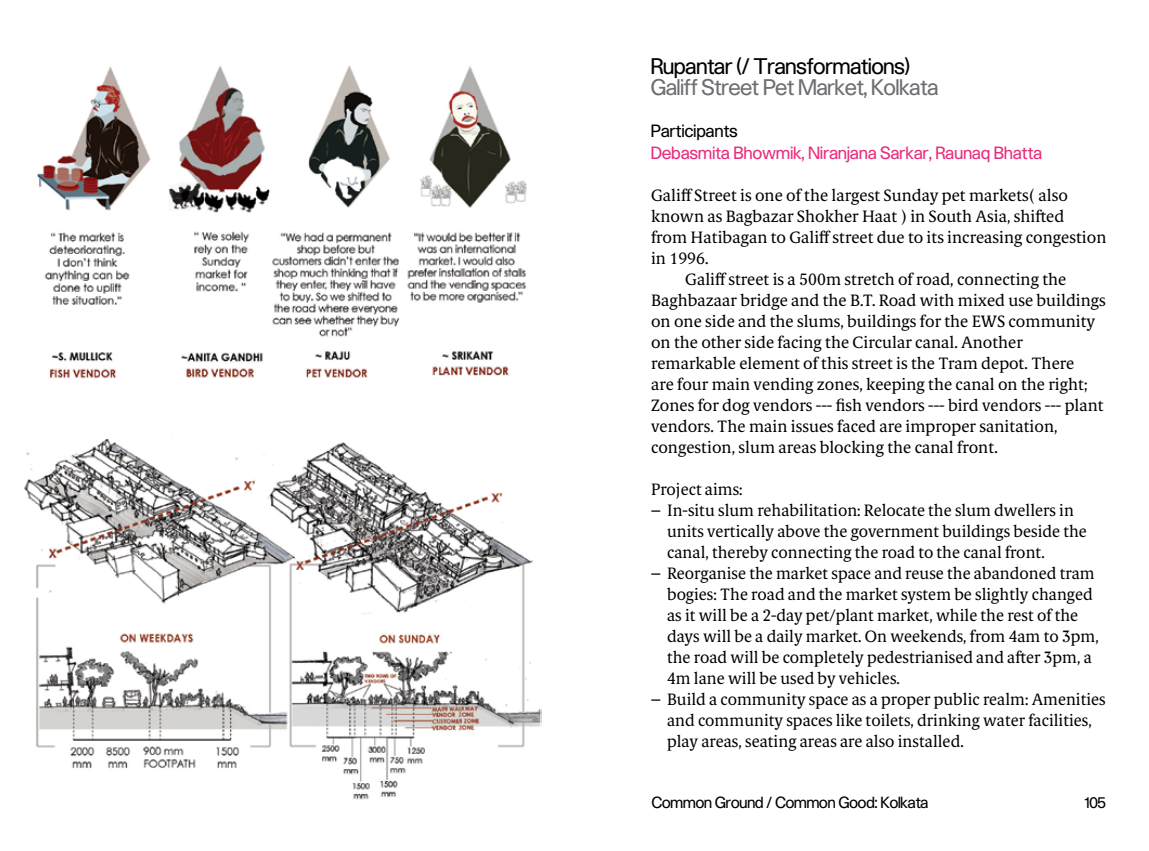
<style>
.page{position:relative;width:1149px;height:851px;background:#fff}
.page>*{position:absolute;margin:0;border:0;box-sizing:border-box;transform-origin:0 0}
.t1{font:21px "Sh Unica Haas 21";color:#6d6e71}
.t2{font:21px "Sh Unica Haas 21";color:#000}
.t3{font:16.5px/21px "Berlingske Serif Tx";color:#000}
.t4{font:16.5px "Sh Unica Haas 21";letter-spacing:.02em;color:#e92c7b}
.t5{font:16.5px "Sh Unica Haas 21";letter-spacing:.02em;color:#000}
.t6{font:15px "Sh Unica Haas 21";color:#000}
.s1{font-family:"Sh Unica Haas 21"}
</style>
<div class="page">
<img style="left:24px;top:65px;width:517px;height:735px">
<p class="t2" style="left:651px;top:54px;width:260px">Rupantar (/ Transformations)</p>
<p class="t1" style="left:651px;top:75px;width:288px">Galiff Street Pet Market, Kolkata</p>
<p class="t5" style="left:651px;top:121px;width:88px">Participants</p>
<p class="t4" style="left:651px;top:143px;width:392px">Debasmita Bhowmik, Niranjana Sarkar, Raunaq Bhatta</p>
<p class="t3" style="left:651px;top:184px;width:418px">Galiff Street is one of the largest Sunday pet markets( also</p>
<p class="t3" style="left:651px;top:205px;width:414px">known as Bagbazar Shokher Haat ) in South Asia, shifted</p>
<p class="t3" style="left:651px;top:226px;width:457px">from Hatibagan to Galiff street due to its increasing congestion</p>
<p class="t3" style="left:651px;top:247px;width:59px">in 1996.</p>
<p class="t3" style="left:685px;top:268px;width:382px">Galiff street is a 500m stretch of road, connecting the</p>
<p class="t3" style="left:651px;top:289px;width:456px">Baghbazaar bridge and the B.T. Road with mixed use buildings</p>
<p class="t3" style="left:651px;top:310px;width:446px">on one side and the slums, buildings for the EWS community</p>
<p class="t3" style="left:651px;top:331px;width:373px">on the other side facing the Circular canal. Another</p>
<p class="t3" style="left:651px;top:352px;width:424px">remarkable element of this street is the Tram depot. There</p>
<p class="t3" style="left:651px;top:373px;width:438px">are four main vending zones, keeping the canal on the right;</p>
<p class="t3" style="left:651px;top:394px;width:454px">Zones for dog vendors --- fish vendors --- bird vendors --- plant</p>
<p class="t3" style="left:651px;top:415px;width:408px">vendors. The main issues faced are improper sanitation,</p>
<p class="t3" style="left:651px;top:436px;width:348px">congestion, slum areas blocking the canal front.</p>
<p class="t3" style="left:651px;top:478px;width:93px">Project aims:</p>
<p class="t3" style="left:667px;top:499px;width:421px;text-indent:-16px"><span class="s1">–</span> In-situ slum rehabilitation: Relocate the slum dwellers in units vertically above the government buildings beside the canal, thereby connecting the road to the canal front.</p>
<p class="t3" style="left:667px;top:562px;width:433px;text-indent:-16px"><span class="s1">–</span> Reorganise the market space and reuse the abandoned tram bogies: The road and the market system be slightly changed as it will be a 2-day pet/plant market, while the rest of the days will be a daily market. On weekends, from 4am to 3pm, the road will be completely pedestrianised and after 3pm, a 4m lane will be used by vehicles.</p>
<p class="t3" style="left:667px;top:688px;width:440px;text-indent:-16px"><span class="s1">–</span> Build a community space as a proper public realm: Amenities and community spaces like toilets, drinking water facilities, play areas, seating areas are also installed.</p>
<p class="t6" style="left:651px;top:793px;width:278px">Common Ground / Common Good: Kolkata</p>
<p class="t6" style="left:1084px;top:793px;width:22px">105</p>
</div>
